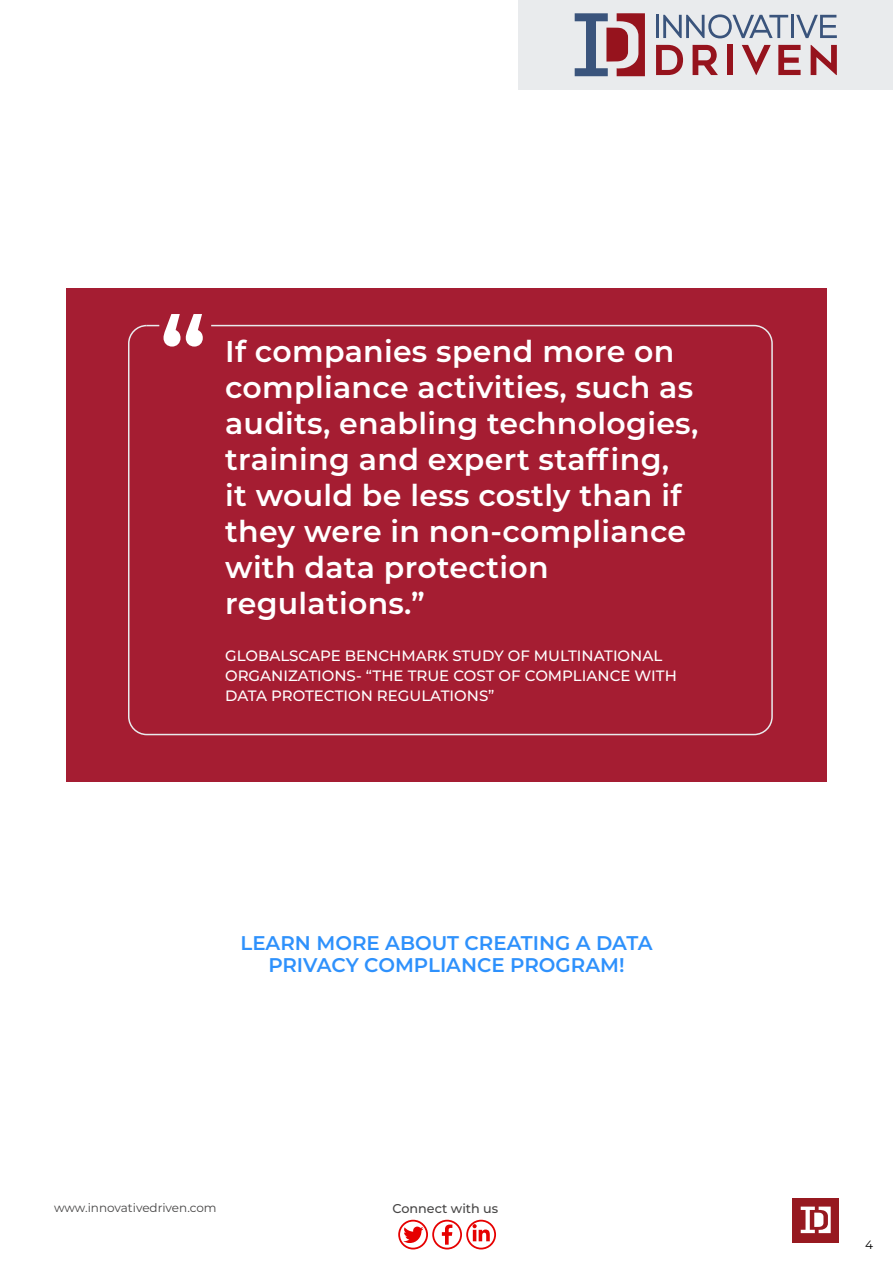
<style>
.page{position:relative;width:893px;height:1263px;background:#fff}
.page>*{position:absolute;margin:0;border:0;box-sizing:border-box;transform-origin:0 0}
.t1{font:600 105px "Montserrat";color:#fff}
.t2{font:600 30px/36px "Montserrat";letter-spacing:.01em;color:#fff}
.t3{font:600 19.8px/22.5px "Montserrat";color:#2e91fc;text-align:center}
.t4{font:500 15px/19.8px "Montserrat";color:#fff}
.t5{font:500 12.75px "Montserrat";color:#464545}
.t6{font:12px "Montserrat";color:#464545}
.t7{font:12px "Montserrat";color:#000}
</style>
<div class="page">
<div style="left:793px;top:1198px;width:46px;height:45px;background:#971920"></div>
<div style="left:519px;top:0;width:374px;height:90px;background:#e9ebed"></div>
<svg style="left:575px;top:13px;width:70px;height:63px"></svg>
<hr style="left:656px;top:15px;width:3px;height:23px;background:#3a547c">
<svg style="left:663px;top:14px;width:125px;height:24px"></svg>
<hr style="left:791px;top:15px;width:3px;height:23px;background:#3a547c">
<svg style="left:796px;top:15px;width:41px;height:23px"></svg>
<svg style="left:656px;top:45px;width:27px;height:30px"></svg>
<svg style="left:693px;top:45px;width:25px;height:30px"></svg>
<div style="left:727px;top:45px;width:6px;height:30px;background:#96131d"></div>
<svg style="left:742px;top:45px;width:29px;height:30px"></svg>
<svg style="left:778px;top:45px;width:23px;height:30px"></svg>
<svg style="left:811px;top:45px;width:26px;height:30px"></svg>
<svg style="left:801px;top:1206px;width:30px;height:27px"></svg>
<svg style="left:398px;top:1220px;width:98px;height:29px"></svg>
<div style="left:66px;top:288px;width:760px;height:493px;background:#a51d32"></div>
<div style="left:128px;top:325px;width:645px;height:410px;border:2px solid #e9ebed;border-radius:18px"></div>
<svg style="left:147px;top:325px;width:12px;height:1px"></svg>
<h1 class="t1" style="left:159px;top:280px;width:49px">“</h1>
<p class="t2" style="left:225px;top:332px;width:475px">If companies spend more on compliance activities, such as audits, enabling technologies, training and expert staffing,<br>it would be less costly than if they were in non-compliance with data protection regulations.”</p>
<p class="t4" style="left:225px;top:645px;width:453px">GLOBALSCAPE BENCHMARK STUDY OF MULTINATIONAL<br>ORGANIZATIONS- “THE TRUE COST OF COMPLIANCE WITH<br>DATA PROTECTION REGULATIONS”</p>
<p class="t3" style="left:240px;top:930px;width:413px">LEARN MORE ABOUT CREATING A DATA<br>PRIVACY COMPLIANCE PROGRAM!</p>
<p class="t6" style="left:54px;top:1200px;width:164px">www.innovativedriven.com</p>
<p class="t5" style="left:393px;top:1199px;width:107px">Connect with us</p>
<p class="t7" style="left:865px;top:1236px;width:9px">4</p>
</div>
